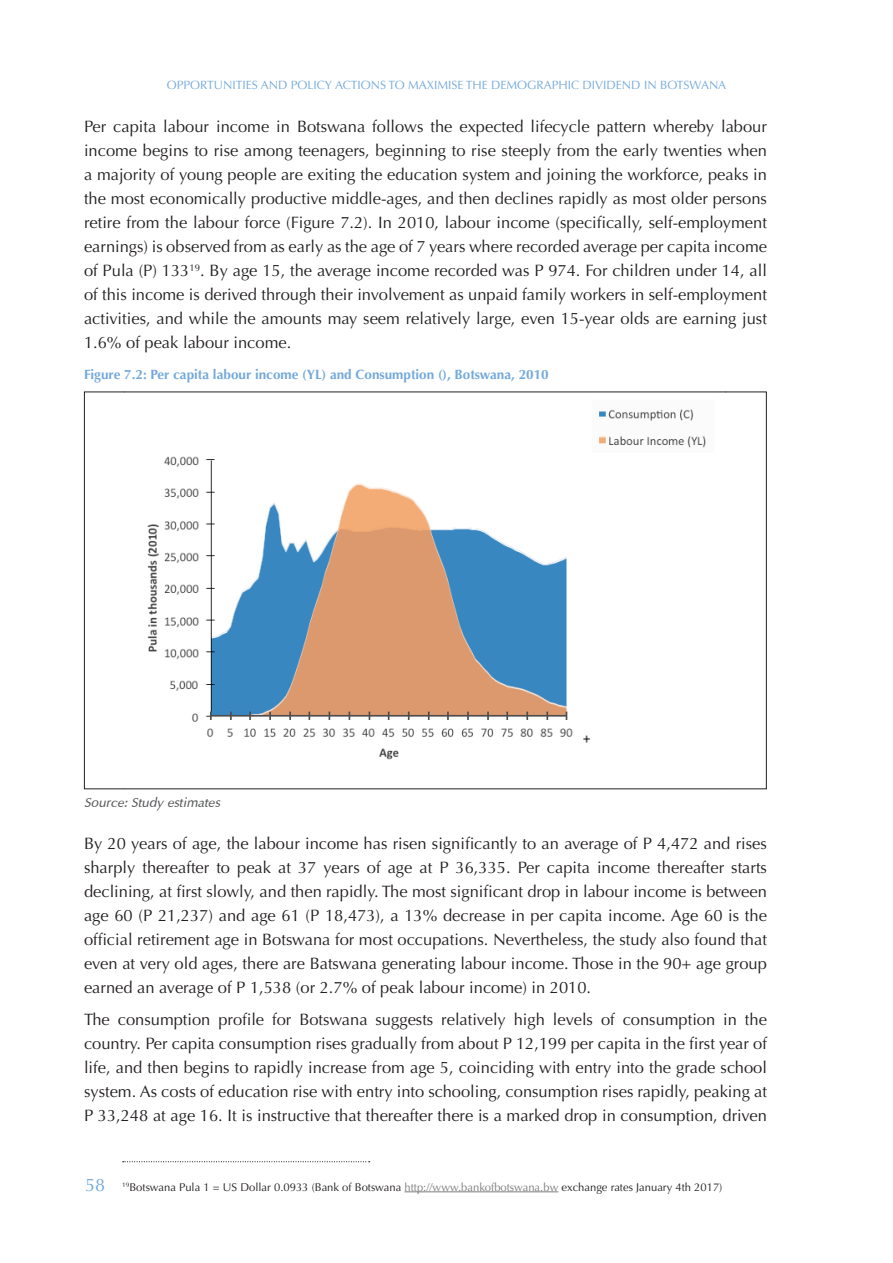
<style>
.page{position:relative;width:893px;height:1263px;background:#fff}
.page>*{position:absolute;margin:0;border:0;box-sizing:border-box;transform-origin:0 0}
.t1{font:18px "Optima";color:#73a9db}
.body_textt{font:16.5px/24px "Optima";color:#231f20;text-align:justify}
.tables_head{font:700 13.5px "Optima";color:#73a9db}
.source{font:italic 13.5px "Optima";color:#57585a}
.t2{font:12px "Optima";color:#73a9db}
.t3{font:11.25px "Optima";color:#231f20}
.s1{color:#7c7b7e}
</style>
<div class="page">
<img style="left:147px;top:409px;width:559px;height:351px">
<hr style="left:404px;top:1191px;width:154px;height:1px;background:#7c7b7e">
<svg style="left:123px;top:1161px;width:247px;height:1px"></svg>
<p class="t2" style="left:167px;top:78px;width:561px">OPPORTUNITIES AND POLICY ACTIONS TO MAXIMISE THE DEMOGRAPHIC DIVIDEND IN BOTSWANA</p>
<p class="body_textt" style="left:84px;top:115px;width:684px">Per capita labour income in Botswana follows the expected lifecycle pattern whereby labour income begins to rise among teenagers, beginning to rise steeply from the early twenties when a majority of young people are exiting the education system and joining the workforce, peaks in the most economically productive middle-ages, and then declines rapidly as most older persons retire from the labour force (Figure 7.2). In 2010, labour income (specifically, self-employment earnings) is observed from as early as the age of 7 years where recorded average per capita income of Pula (P) 133<sup>19</sup>. By age 15, the average income recorded was P 974. For children under 14, all of this income is derived through their involvement as unpaid family workers in self-employment activities, and while the amounts may seem relatively large, even 15-year olds are earning just 1.6% of peak labour income.</p>
<p class="tables_head" style="left:84px;top:367px;width:466px">Figure 7.2: Per capita labour income (YL) and Consumption (), Botswana, 2010</p>
<p class="source" style="left:84px;top:795px;width:137px">Source: Study estimates</p>
<p class="body_textt" style="left:84px;top:831px;width:684px">By 20 years of age, the labour income has risen significantly to an average of P 4,472 and rises sharply thereafter to peak at 37 years of age at P 36,335. Per capita income thereafter starts declining, at first slowly, and then rapidly. The most significant drop in labour income is between age 60 (P 21,237) and age 61 (P 18,473), a 13% decrease in per capita income. Age 60 is the official retirement age in Botswana for most occupations. Nevertheless, the study also found that even at very old ages, there are Batswana generating labour income. Those in the 90+ age group earned an average of P 1,538 (or 2.7% of peak labour income) in 2010.</p>
<p class="body_textt" style="left:84px;top:1008px;width:684px">The consumption profile for Botswana suggests relatively high levels of consumption in the country. Per capita consumption rises gradually from about P 12,199 per capita in the first year of life, and then begins to rapidly increase from age 5, coinciding with entry into the grade school system. As costs of education rise with entry into schooling, consumption rises rapidly, peaking at P 33,248 at age 16. It is instructive that thereafter there is a marked drop in consumption, driven</p>
<p class="t1" style="left:85px;top:1175px;width:22px">58</p>
<p class="t3" style="left:122px;top:1180px;width:602px"><sup>19</sup>Botswana Pula 1 = US Dollar 0.0933 (Bank of Botswana <span class="s1">http://www.bankofbotswana.bw</span> exchange rates January 4th 2017)</p>
</div>
